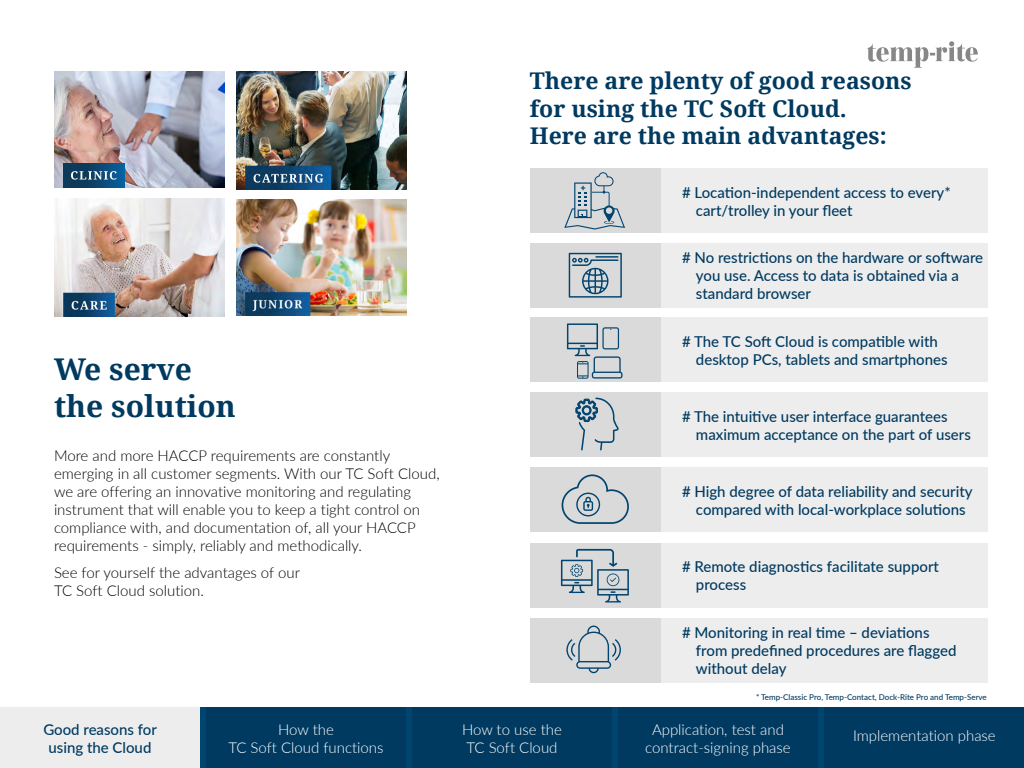
<style>
.page{position:relative;width:1024px;height:768px;background:#fff}
.page>*{position:absolute;margin:0;border:0;box-sizing:border-box;transform-origin:0 0}
.Neu-Ueberschrift{font:700 30px "Droid Serif";color:#003a60}
.Name_Bereich{font:700 23px/27.6px "Droid Serif";color:#003a60}
.Links{font:500 15px/18px "Lato";color:#003a60}
.Text_Blau{font:300 15px/18px "Lato";color:#000}
.Aktiv_Menue{font:300 15px/18px "Lato";color:#fff;text-align:center}
.Menue{font:300 15px/18px "Lato";color:#fff;text-align:center}
.Menue-2{font:500 15px/18px "Lato";color:#003a60;text-align:center}
.Links-2{font:500 8px "Lato";color:#003a60}
</style>
<div class="page">
<img style="left:54px;top:71px;width:171px;height:116px">
<img style="left:237px;top:200px;width:170px;height:115px">
<img style="left:54px;top:199px;width:171px;height:118px">
<img style="left:236px;top:71px;width:171px;height:118px">
<div style="left:548px;top:318px;width:440px;height:64px;background:#ededed"></div>
<div style="left:530px;top:318px;width:130px;height:64px;background:#dadada"></div>
<svg style="left:567px;top:323px;width:56px;height:56px"></svg>
<div style="left:548px;top:243px;width:440px;height:65px;background:#ededed"></div>
<div style="left:530px;top:243px;width:131px;height:65px;background:#dadada"></div>
<svg style="left:569px;top:253px;width:53px;height:45px"></svg>
<div style="left:548px;top:468px;width:440px;height:64px;background:#ededed"></div>
<div style="left:530px;top:468px;width:130px;height:64px;background:#dadada"></div>
<svg style="left:562px;top:474px;width:67px;height:50px"></svg>
<div style="left:548px;top:543px;width:440px;height:65px;background:#ededed"></div>
<div style="left:530px;top:543px;width:131px;height:65px;background:#dadada"></div>
<svg style="left:561px;top:549px;width:68px;height:54px"></svg>
<div style="left:548px;top:393px;width:440px;height:64px;background:#ededed"></div>
<div style="left:530px;top:392px;width:130px;height:65px;background:#dadada"></div>
<svg style="left:576px;top:398px;width:43px;height:53px"></svg>
<div style="left:548px;top:618px;width:440px;height:65px;background:#ededed"></div>
<div style="left:530px;top:618px;width:131px;height:65px;background:#dadada"></div>
<svg style="left:566px;top:626px;width:55px;height:47px"></svg>
<div style="left:0;top:707px;width:1024px;height:61px;background:#00456f"></div>
<div style="left:0;top:707px;width:200px;height:61px;background:#ededed"></div>
<div style="left:206px;top:707px;width:200px;height:61px;background:#003a60"></div>
<div style="left:824px;top:707px;width:200px;height:61px;background:#003a60"></div>
<div style="left:618px;top:707px;width:200px;height:61px;background:#003a60"></div>
<div style="left:412px;top:707px;width:200px;height:61px;background:#003a60"></div>
<div style="left:548px;top:168px;width:440px;height:65px;background:#ededed"></div>
<div style="left:530px;top:168px;width:130px;height:65px;background:#dadada"></div>
<svg style="left:564px;top:172px;width:61px;height:58px"></svg>
<svg style="left:867px;top:41px;width:111px;height:27px"></svg>
<svg style="left:63px;top:163px;width:62px;height:24px"></svg>
<svg style="left:71px;top:171px;width:45px;height:9px"></svg>
<p class="Name_Bereich" style="left:530px;top:67px;width:383px">There are plenty of good reasons for using the TC Soft Cloud.<br>Here are the main advantages:</p>
<p class="Links" style="left:696px;top:183px;width:256px;text-indent:-14px"># Location-independent access to every* cart/trolley in your fleet</p>
<p class="Neu-Ueberschrift" style="left:54px;top:352px;width:139px">We serve</p>
<p class="Neu-Ueberschrift" style="left:54px;top:389px;width:183px">the solution</p>
<p class="Text_Blau" style="left:54px;top:446px;width:387px">More and more HACCP requirements are constantly emerging in all customer segments. With our TC Soft Cloud, we are offering an innovative monitoring and regulating instrument that will enable you to keep a tight control on compliance with, and documentation of, all your HACCP requirements - simply, reliably and methodically.</p>
<p class="Text_Blau" style="left:54px;top:563px;width:248px">See for yourself the advantages of our<br>TC Soft Cloud solution.</p>
<p class="Links" style="left:696px;top:248px;width:289px;text-indent:-14px"># No restrictions on the hardware or software you use. Access to data is obtained via a standard browser</p>
<p class="Links" style="left:696px;top:332px;width:253px;text-indent:-14px"># The TC Soft Cloud is compatible with desktop PCs, tablets and smartphones</p>
<p class="Links" style="left:696px;top:407px;width:276px;text-indent:-14px"># The intuitive user interface guarantees maximum acceptance on the part of users</p>
<p class="Links" style="left:682px;top:482px;width:292px;text-align:center"># High degree of data reliability and security compared with local-workplace solutions</p>
<p class="Links" style="left:696px;top:557px;width:244px;text-indent:-14px"># Remote diagnostics facilitate support process</p>
<p class="Links" style="left:696px;top:623px;width:262px;text-indent:-14px"># Monitoring in real time – deviations from predefined procedures are flagged without delay</p>
<p class="Links-2" style="left:756px;top:691px;width:232px">* Temp-Classic Pro, Temp-Contact, Dock-Rite Pro and Temp-Serve</p>
<p class="Menue-2" style="left:43px;top:719px;width:115px">Good reasons for using the Cloud</p>
<p class="Menue" style="left:228px;top:720px;width:157px">How the<br>TC Soft Cloud functions</p>
<p class="Aktiv_Menue" style="left:853px;top:726px;width:144px">Implementation phase</p>
<p class="Menue" style="left:462px;top:720px;width:101px;text-align:left">How to use the<br>TC Soft Cloud</p>
<p class="Aktiv_Menue" style="left:645px;top:720px;width:147px">Application, test and contract-signing phase</p>
</div>
